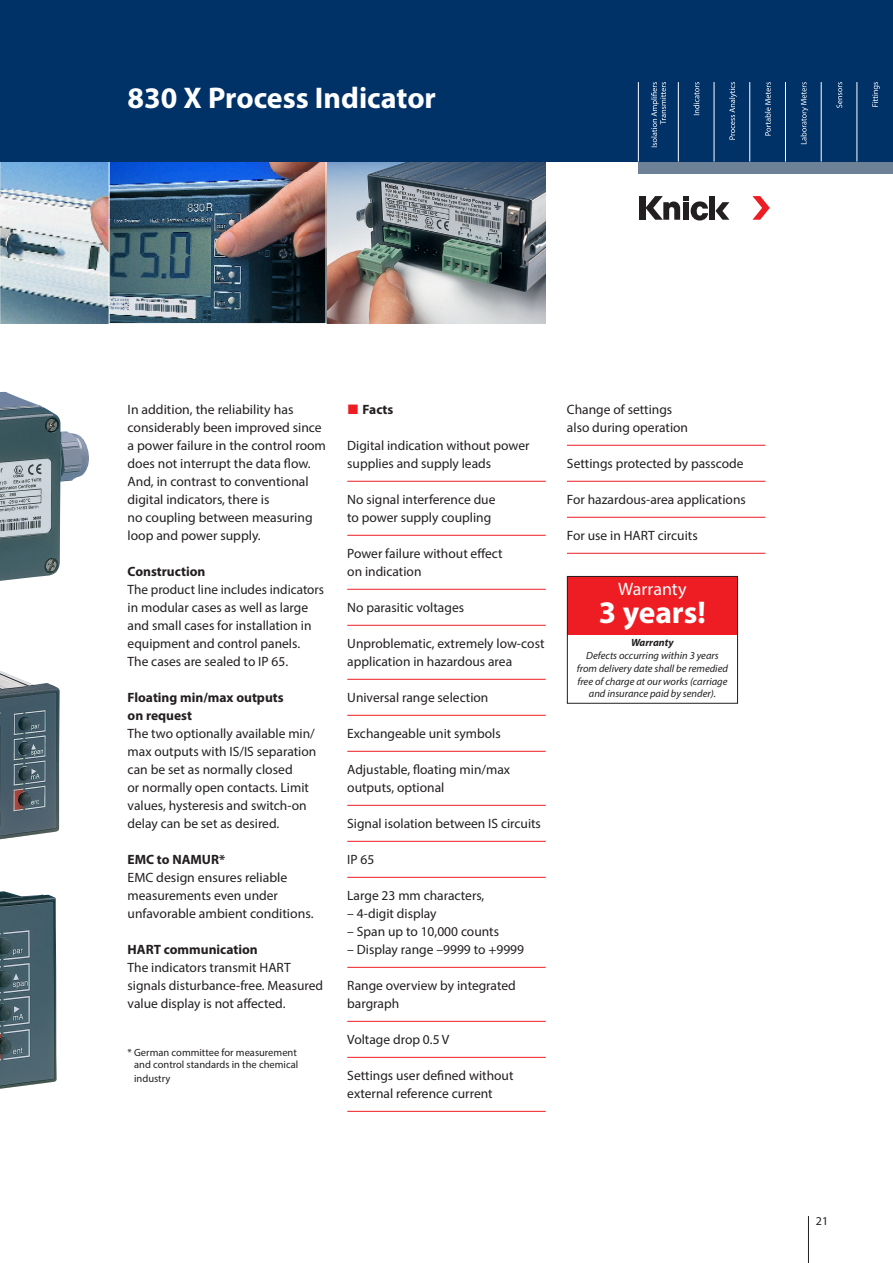
<style>
.page{position:relative;width:893px;height:1263px;background:#fff}
.page>*{position:absolute;margin:0;border:0;box-sizing:border-box;transform-origin:0 0}
.Text_USA{font:700 31.5px "Myriad Pro";color:#fff}
.t1{font:700 30px "Myriad Pro";color:#fff}
.Text_USA-2{font:18px "Myriad Pro";color:#fff}
.Text_Headline_USA{font:13.5px/18px "Myriad Pro";color:#231f20}
.Fakten_USA{font:13.5px/18px "Myriad Pro";color:#231f20}
.Text_Headline_USA-2{font:700 13.5px/18px "Myriad Pro";color:#231f20}
.t2{font:12px "Myriad Pro";color:#231f20}
.Text_USA-3{font:italic 10.5px/12.8px "Myriad Pro";color:#231f20;text-align:center}
.Fußnoten_USA{font:10.5px/12px "Myriad Pro";color:#231f20;text-align:right}
.Text_USA-4{font:italic 700 10.5px "Myriad Pro";color:#231f20}
.s1{font-family:"Frutiger Special";font-weight:400;color:#ee1d23}
</style>
<div class="page">
<div style="left:639px;top:148px;width:254px;height:25px;background:#6e8297"></div>
<img style="left:0;top:162px;width:546px;height:162px">
<img style="left:1px;top:208px;width:108px;height:115px">
<img style="left:326px;top:162px;width:220px;height:161px">
<svg style="left:111px;top:162px;width:213px;height:11px;background:#2f5cbf"></svg>
<img style="left:111px;top:173px;width:213px;height:149px">
<div style="left:109px;top:150px;width:217px;height:174px;border:1px solid #fff"></div>
<img style="left:0;top:150px;width:1px;height:58px">
<img style="left:0;top:208px;width:1px;height:90px">
<svg style="left:0;top:298px;width:1px;height:25px"></svg>
<div style="left:0;top:0;width:893px;height:162px;background:#003268"></div>
<div style="left:639px;top:196px;width:6px;height:24px;background:#231f20"></div>
<div style="left:709px;top:196px;width:6px;height:24px;background:#231f20"></div>
<svg style="left:715px;top:202px;width:14px;height:18px"></svg>
<svg style="left:752px;top:196px;width:18px;height:24px"></svg>
<svg style="left:645px;top:196px;width:63px;height:24px"></svg>
<hr style="left:808px;top:1216px;width:1px;height:47px;background:#231f20">
<hr style="left:678px;top:82px;width:1px;height:80px;background:#fff">
<hr style="left:714px;top:82px;width:1px;height:80px;background:#fff">
<hr style="left:749px;top:82px;width:1px;height:80px;background:#fff">
<hr style="left:785px;top:82px;width:1px;height:80px;background:#fff">
<hr style="left:821px;top:82px;width:1px;height:80px;background:#fff">
<hr style="left:857px;top:82px;width:1px;height:80px;background:#fff">
<hr style="left:638px;top:82px;width:1px;height:80px;background:#fff">
<svg style="left:651px;top:82px;width:15px;height:65px"></svg>
<svg style="left:693px;top:82px;width:6px;height:33px"></svg>
<svg style="left:729px;top:82px;width:8px;height:58px"></svg>
<svg style="left:765px;top:82px;width:6px;height:54px"></svg>
<svg style="left:801px;top:82px;width:7px;height:62px"></svg>
<svg style="left:836px;top:82px;width:6px;height:26px"></svg>
<svg style="left:872px;top:82px;width:8px;height:25px"></svg>
<hr style="left:347px;top:481px;width:199px;height:1px;background:#ee1d23">
<hr style="left:347px;top:535px;width:199px;height:1px;background:#ee1d23">
<hr style="left:347px;top:589px;width:199px;height:1px;background:#ee1d23">
<hr style="left:347px;top:625px;width:199px;height:1px;background:#ee1d23">
<hr style="left:347px;top:679px;width:199px;height:1px;background:#ee1d23">
<hr style="left:347px;top:715px;width:199px;height:1px;background:#ee1d23">
<hr style="left:347px;top:751px;width:199px;height:1px;background:#ee1d23">
<hr style="left:347px;top:805px;width:199px;height:1px;background:#ee1d23">
<hr style="left:347px;top:841px;width:199px;height:1px;background:#ee1d23">
<hr style="left:347px;top:877px;width:199px;height:1px;background:#ee1d23">
<hr style="left:347px;top:967px;width:199px;height:1px;background:#ee1d23">
<hr style="left:347px;top:1021px;width:199px;height:1px;background:#ee1d23">
<hr style="left:347px;top:1057px;width:199px;height:1px;background:#ee1d23">
<hr style="left:347px;top:1111px;width:199px;height:1px;background:#ee1d23">
<hr style="left:567px;top:445px;width:198px;height:1px;background:#ee1d23">
<hr style="left:567px;top:481px;width:198px;height:1px;background:#ee1d23">
<hr style="left:567px;top:517px;width:198px;height:1px;background:#ee1d23">
<hr style="left:567px;top:553px;width:198px;height:1px;background:#ee1d23">
<img style="left:0;top:392px;width:89px;height:189px">
<img style="left:0;top:671px;width:60px;height:168px">
<img style="left:0;top:891px;width:57px;height:198px">
<div style="left:567px;top:576px;width:170px;height:58px;background:#ee1d23"></div>
<div style="left:567px;top:576px;width:171px;height:128px;border:1px solid #231f20"></div>
<h2 class="t1" style="left:128px;top:78px;width:310px">830 X Process Indicator</h2>
<p class="Text_Headline_USA" style="left:128px;top:400px;width:200px">In addition, the reliability has considerably been improved since a power failure in the control room does not interrupt the data flow.<br>And, in contrast to conventional digital indicators, there is<br>no coupling between measuring loop and power supply.</p>
<p class="Text_Headline_USA-2" style="left:128px;top:562px;width:79px">Construction</p>
<p class="Text_Headline_USA" style="left:128px;top:580px;width:198px">The product line includes indicators in modular cases as well as large and small cases for installation in equipment and control panels.<br>The cases are sealed to IP 65.</p>
<p class="Text_Headline_USA-2" style="left:128px;top:688px;width:158px">Floating min/max outputs on request</p>
<p class="Text_Headline_USA" style="left:128px;top:724px;width:190px">The two optionally available min/ max outputs with IS/IS separation can be set as normally closed<br>or normally open contacts. Limit values, hysteresis and switch-on delay can be set as desired.</p>
<p class="Text_Headline_USA-2" style="left:128px;top:850px;width:99px">EMC to NAMUR*</p>
<p class="Text_Headline_USA" style="left:128px;top:868px;width:187px">EMC design ensures reliable measurements even under unfavorable ambient conditions.</p>
<p class="Text_Headline_USA-2" style="left:128px;top:940px;width:132px">HART communication</p>
<p class="Text_Headline_USA" style="left:128px;top:958px;width:197px">The indicators transmit HART signals disturbance-free. Measured value display is not affected.</p>
<p class="Fußnoten_USA" style="left:128px;top:1046px;width:172px">* German committee for measurement and control standards in the chemical</p>
<p class="Fußnoten_USA" style="left:134px;top:1072px;width:38px">industry</p>
<p class="Text_Headline_USA-2" style="left:347px;top:400px;width:48px"><span class="s1">,</span> Facts</p>
<p class="Fakten_USA" style="left:347px;top:436px;width:184px">Digital indication without power supplies and supply leads</p>
<p class="Fakten_USA" style="left:347px;top:490px;width:150px">No signal interference due to power supply coupling</p>
<p class="Fakten_USA" style="left:347px;top:544px;width:157px">Power failure without effect on indication</p>
<p class="Fakten_USA" style="left:347px;top:598px;width:118px">No parasitic voltages</p>
<p class="Fakten_USA" style="left:347px;top:634px;width:199px">Unproblematic, extremely low-cost application in hazardous area</p>
<p class="Fakten_USA" style="left:347px;top:688px;width:143px">Universal range selection</p>
<p class="Fakten_USA" style="left:347px;top:724px;width:155px">Exchangeable unit symbols</p>
<p class="Fakten_USA" style="left:347px;top:760px;width:164px">Adjustable, floating min/max outputs, optional</p>
<p class="Fakten_USA" style="left:347px;top:814px;width:195px">Signal isolation between IS circuits</p>
<p class="Fakten_USA" style="left:347px;top:850px;width:29px">IP 65</p>
<p class="Text_Headline_USA" style="left:347px;top:886px;width:139px">Large 23 mm characters,</p>
<p class="Text_Headline_USA" style="left:347px;top:904px;width:91px">– 4-digit display</p>
<p class="Text_Headline_USA" style="left:347px;top:922px;width:153px">– Span up to 10,000 counts</p>
<p class="Fakten_USA" style="left:347px;top:940px;width:178px">– Display range –9999 to +9999</p>
<p class="Fakten_USA" style="left:347px;top:976px;width:170px">Range overview by integrated bargraph</p>
<p class="Fakten_USA" style="left:347px;top:1030px;width:104px">Voltage drop 0.5 V</p>
<p class="Fakten_USA" style="left:347px;top:1066px;width:168px">Settings user defined without external reference current</p>
<p class="Fakten_USA" style="left:567px;top:400px;width:123px">Change of settings also during operation</p>
<p class="Fakten_USA" style="left:567px;top:454px;width:178px">Settings protected by passcode</p>
<p class="Fakten_USA" style="left:567px;top:490px;width:180px">For hazardous-area applications</p>
<p class="Fakten_USA" style="left:567px;top:526px;width:132px">For use in HART circuits</p>
<p class="Text_USA-2" style="left:618px;top:577px;width:70px">Warranty</p>
<p class="Text_USA" style="left:599px;top:592px;width:109px">3 years!</p>
<p class="Text_USA-4" style="left:631px;top:636px;width:44px">Warranty</p>
<p class="Text_USA-3" style="left:586px;top:649px;width:134px">Defects occurring within 3 years</p>
<p class="Text_USA-3" style="left:577px;top:662px;width:153px">from delivery date shall be remedied free of charge at our works (carriage and insurance paid by sender).</p>
<p class="t2" style="left:816px;top:1213px;width:14px">21</p>
</div>
